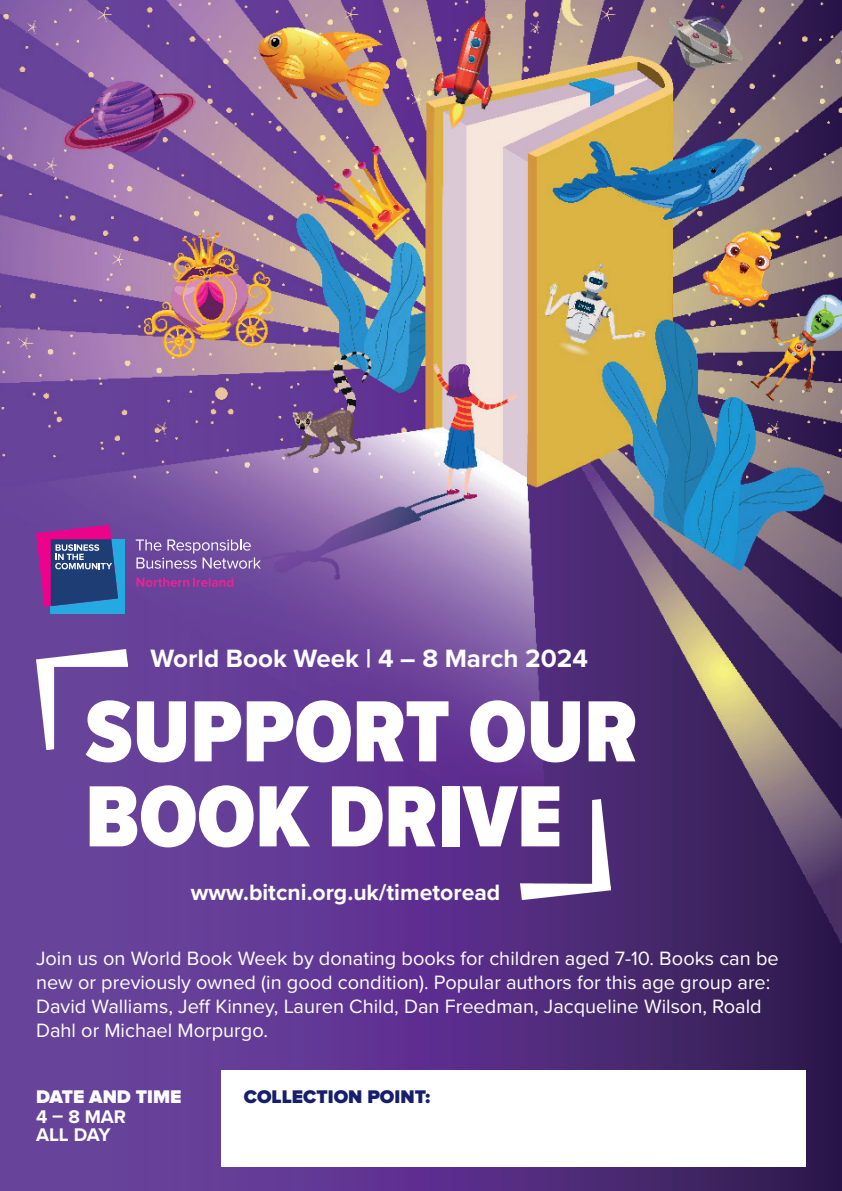
<style>
.page{position:relative;width:842px;height:1191px;background:#fff}
.page>*{position:absolute;margin:0;border:0;box-sizing:border-box;transform-origin:0 0}
.t1{font:900 90px/85px "Proxima Nova Cond";color:#fff}
.t2{font:700 26px "Proxima Nova";color:#fff}
.t3{font:700 23px "Proxima Nova";color:#fff}
.t4{font:20px/24px "Proxima Nova";color:#fff}
.t5{font:900 19px "Proxima Nova";color:#171f6d}
.t6{font:700 19px/18px "Proxima Nova";color:#fff}
.t7{font:900 19px "Proxima Nova";color:#fff}
</style>
<div class="page">
<img style="left:0;top:0;width:842px;height:1191px">
<div style="left:51px;top:539px;width:74px;height:74px;background:#24aae1"></div>
<svg style="left:36px;top:525px;width:82px;height:82px;background:#62458e"></svg>
<svg style="left:136px;top:539px;width:125px;height:29px;background:#8a6db0"></svg>
<svg style="left:136px;top:578px;width:97px;height:9px"></svg>
<img style="left:36px;top:650px;width:91px;height:100px">
<img style="left:520px;top:799px;width:90px;height:100px">
<div style="left:221px;top:1069px;width:585px;height:97px;background:#fff"></div>
<h2 class="t2" style="left:150px;top:639px;width:439px">World Book Week | 4 – 8 March 2024</h2>
<h1 class="t1" style="left:85px;top:688px;width:554px">SUPPORT OUR<br>BOOK DRIVE</h1>
<p class="t3" style="left:191px;top:875px;width:311px">www.bitcni.org.uk/timetoread</p>
<p class="t4" style="left:36px;top:945px;width:744px">Join us on World Book Week by donating books for children aged 7-10. Books can be new or previously owned (in good condition). Popular authors for this age group are:<br>David Walliams, Jeff Kinney, Lauren Child, Dan Freedman, Jacqueline Wilson, Roald Dahl or Michael Morpurgo.</p>
<p class="t7" style="left:36px;top:1085px;width:147px">DATE AND TIME</p>
<p class="t6" style="left:36px;top:1107px;width:92px">4 – 8 MAR<br>ALL DAY</p>
<p class="t5" style="left:244px;top:1085px;width:188px">COLLECTION POINT:</p>
</div>
